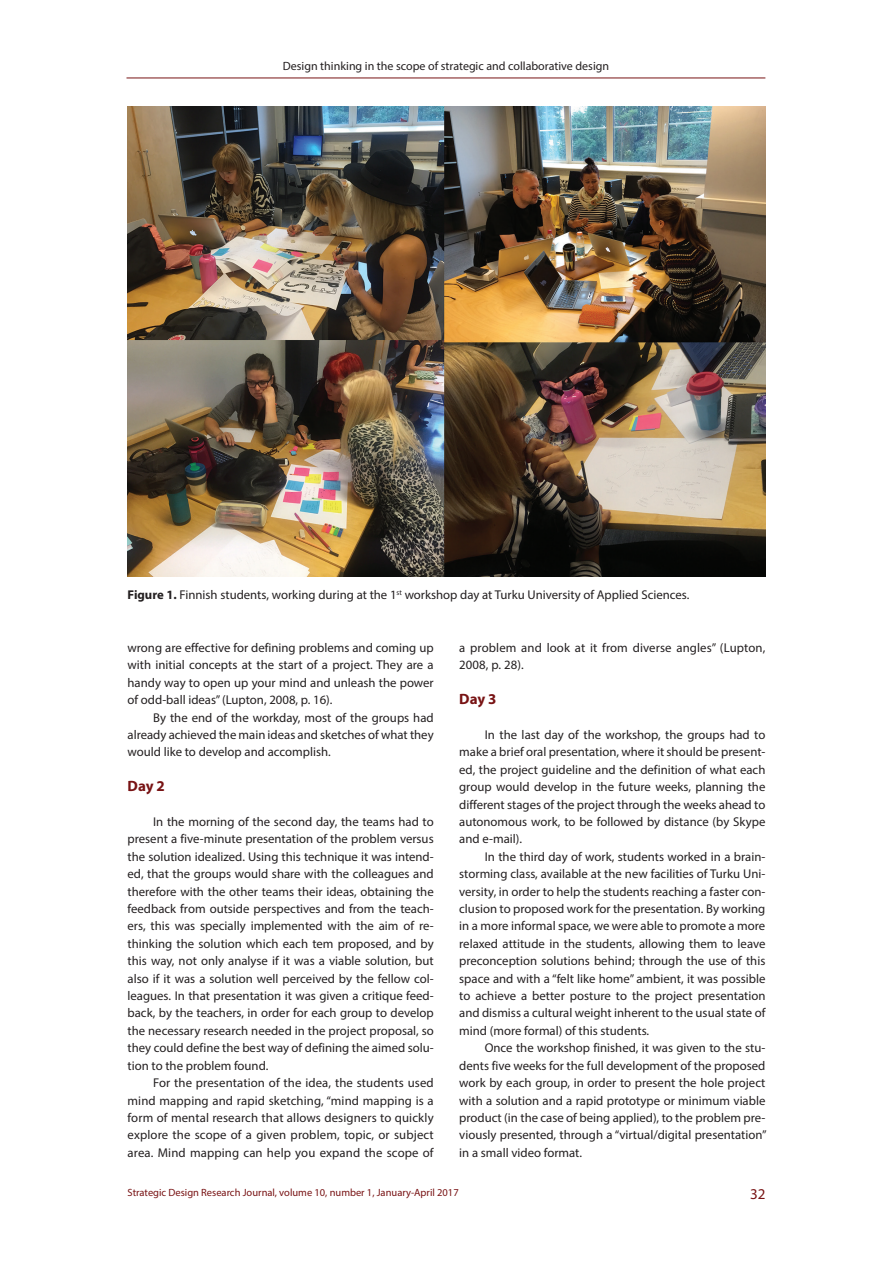
<style>
.page{position:relative;width:893px;height:1263px;background:#fff}
.page>*{position:absolute;margin:0;border:0;box-sizing:border-box;transform-origin:0 0}
.t1{font:700 15px "Myriad Pro";letter-spacing:-.005em;color:#781314}
.t2{font:15px "Myriad Pro";color:#781314}
.t3{font:12.75px/17.4px "Myriad Pro";color:#231f20;text-align:justify}
.t4{font:12px "Myriad Pro";color:#231f20}
.t5{font:10.5px "Myriad Pro";color:#781314}
.s1{font-weight:700}
</style>
<div class="page">
<hr style="left:126px;top:78px;width:639px;height:1px;background:#781314">
<img style="left:127px;top:106px;width:638px;height:471px">
<p class="t4" style="left:283px;top:58px;width:328px">Design thinking in the scope of strategic and collaborative design</p>
<p class="t3" style="left:128px;top:586px;width:563px"><span class="s1">Figure 1.</span> Finnish students, working during at the 1<sup>st</sup> workshop day at Turku University of Applied Sciences.</p>
<p class="t3" style="left:128px;top:639px;width:308px">wrong are effective for defining problems and coming up with initial concepts at the start of a project. They are a handy way to open up your mind and unleash the power of odd-ball ideas” (Lupton, 2008, p. 16).</p>
<p class="t3" style="left:128px;top:708px;width:308px;text-indent:26px">By the end of the workday, most of the groups had already achieved the main ideas and sketches of what they would like to develop and accomplish.</p>
<p class="t1" style="left:128px;top:776px;width:39px">Day 2</p>
<p class="t3" style="left:128px;top:813px;width:308px;text-indent:26px">In the morning of the second day, the teams had to present a five-minute presentation of the problem versus the solution idealized. Using this technique it was intend&shy;ed, that the groups would share with the colleagues and therefore with the other teams their ideas, obtaining the feedback from outside perspectives and from the teach&shy;ers, this was specially implemented with the aim of re&shy;thinking the solution which each tem proposed, and by this way, not only analyse if it was a viable solution, but also if it was a solution well perceived by the fellow col&shy;leagues. In that presentation it was given a critique feed&shy;back, by the teachers, in order for each group to develop the necessary research needed in the project proposal, so they could define the best way of defining the aimed solu&shy;tion to the problem found.</p>
<p class="t3" style="left:128px;top:1074px;width:308px;text-indent:26px">For the presentation of the idea, the students used mind mapping and rapid sketching, “mind mapping is a form of mental research that allows designers to quickly explore the scope of a given problem, topic, or subject area. Mind mapping can help you expand the scope of</p>
<p class="t3" style="left:459px;top:639px;width:308px">a problem and look at it from diverse angles” (Lupton,<br>2008, p. 28).</p>
<p class="t1" style="left:459px;top:689px;width:39px">Day 3</p>
<p class="t3" style="left:459px;top:726px;width:308px;text-indent:26px">In the last day of the workshop, the groups had to make a brief oral presentation, where it should be present&shy;ed, the project guideline and the definition of what each group would develop in the future weeks, planning the different stages of the project through the weeks ahead to autonomous work, to be followed by distance (by Skype and e-mail).</p>
<p class="t3" style="left:459px;top:848px;width:308px;text-indent:26px">In the third day of work, students worked in a brain&shy;storming class, available at the new facilities of Turku Uni&shy;versity, in order to help the students reaching a faster con&shy;clusion to proposed work for the presentation. By working in a more informal space, we were able to promote a more relaxed attitude in the students, allowing them to leave preconception solutions behind; through the use of this space and with a “felt like home” ambient, it was possible to achieve a better posture to the project presentation and dismiss a cultural weight inherent to the usual state of mind (more formal) of this students.</p>
<p class="t3" style="left:459px;top:1039px;width:309px;text-indent:26px">Once the workshop finished, it was given to the stu&shy;dents five weeks for the full development of the proposed work by each group, in order to present the hole project with a solution and a rapid prototype or minimum viable product (in the case of being applied), to the problem pre&shy;viously presented, through a “virtual/digital presentation” in a small video format.</p>
<p class="t5" style="left:128px;top:1186px;width:333px">Strategic Design Research Journal, volume 10, number 1, January-April 2017</p>
<p class="t2" style="left:750px;top:1185px;width:17px">32</p>
</div>
